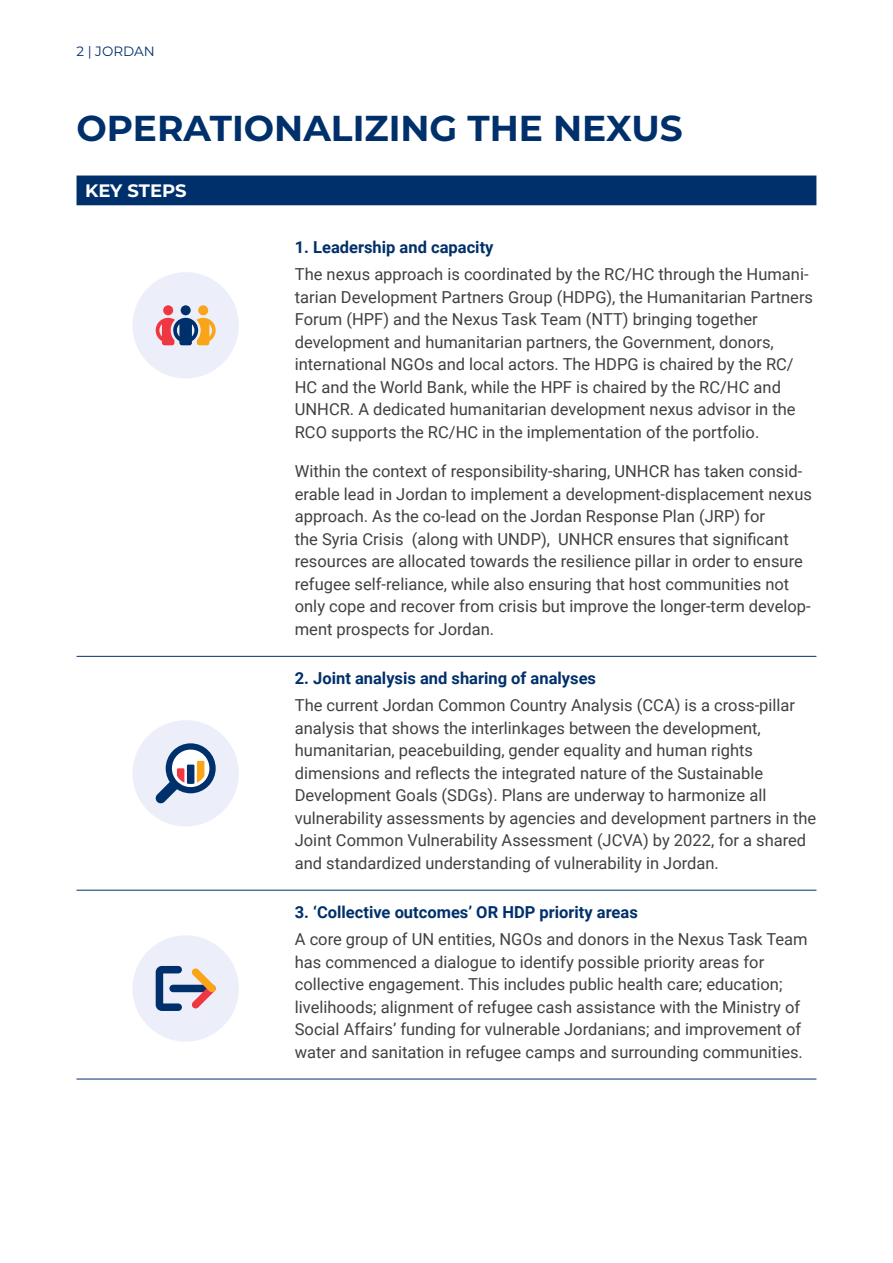
<style>
.page{position:relative;width:893px;height:1263px;background:#fff}
.page>*{position:absolute;margin:0;border:0;box-sizing:border-box;transform-origin:0 0}
.t1{font:700 36px "Montserrat";color:#00306b}
.t2{font:700 18px "Montserrat";color:#fff}
.t3{font:16.5px/22.5px "Roboto";color:#414042}
.t4{font:700 16.5px "Roboto";color:#00306b}
.t5{font:13.5px "Montserrat";color:#00306b}
</style>
<div class="page">
<div style="left:77px;top:176px;width:739px;height:29px;background:#00306b"></div>
<hr style="left:77px;top:656px;width:739px;height:1px;background:#00306b">
<hr style="left:77px;top:890px;width:739px;height:1px;background:#00306b">
<hr style="left:77px;top:1079px;width:739px;height:1px;background:#00306b">
<div style="left:133px;top:272px;width:106px;height:106px;background:#eceff9;border-radius:50%"></div>
<div style="left:163px;top:305px;width:10px;height:10px;background:#ef3742;border-radius:50%"></div>
<div style="left:198px;top:305px;width:10px;height:10px;background:#faa41a;border-radius:50%"></div>
<div style="left:181px;top:305px;width:10px;height:10px;background:#00306b;border-radius:50%"></div>
<svg style="left:156px;top:318px;width:60px;height:27px"></svg>
<div style="left:133px;top:720px;width:106px;height:106px;background:#eceff9;border-radius:50%"></div>
<svg style="left:166px;top:743px;width:50px;height:50px"></svg>
<svg style="left:155px;top:749px;width:54px;height:55px"></svg>
<div style="left:133px;top:935px;width:106px;height:106px;background:#eceff9;border-radius:50%"></div>
<svg style="left:156px;top:966px;width:60px;height:45px"></svg>
<p class="t5" style="left:77px;top:42px;width:80px">2 | JORDAN</p>
<h1 class="t1" style="left:77px;top:102px;width:608px">OPERATIONALIZING THE NEXUS</h1>
<p class="t2" style="left:85px;top:177px;width:103px">KEY STEPS</p>
<p class="t4" style="left:295px;top:236px;width:200px">1. Leadership and capacity</p>
<p class="t3" style="left:295px;top:262px;width:520px">The nexus approach is coordinated by the RC/HC through the Humani&shy;tarian Development Partners Group (HDPG), the Humanitarian Partners Forum (HPF) and the Nexus Task Team (NTT) bringing together development and humanitarian partners, the Government, donors, international NGOs and local actors. The HDPG is chaired by the RC/ HC and the World Bank, while the HPF is chaired by the RC/HC and UNHCR. A dedicated humanitarian development nexus advisor in the RCO supports the RC/HC in the implementation of the portfolio.</p>
<p class="t3" style="left:295px;top:459px;width:519px">Within the context of responsibility-sharing, UNHCR has taken consid&shy;erable lead in Jordan to implement a development-displacement nexus approach. As the co-lead on the Jordan Response Plan (JRP) for<br>the Syria Crisis (along with UNDP), UNHCR ensures that significant resources are allocated towards the resilience pillar in order to ensure refugee self-reliance, while also ensuring that host communities not only cope and recover from crisis but improve the longer-term develop&shy;ment prospects for Jordan.</p>
<p class="t4" style="left:295px;top:667px;width:303px">2. Joint analysis and sharing of analyses</p>
<p class="t3" style="left:295px;top:693px;width:523px">The current Jordan Common Country Analysis (CCA) is a cross-pillar analysis that shows the interlinkages between the development, humanitarian, peacebuilding, gender equality and human rights dimensions and reflects the integrated nature of the Sustainable Development Goals (SDGs). Plans are underway to harmonize all vulnerability assessments by agencies and development partners in the Joint Common Vulnerability Assessment (JCVA) by 2022, for a shared and standardized understanding of vulnerability in Jordan.</p>
<p class="t4" style="left:295px;top:901px;width:344px">3. ‘Collective outcomes’ OR HDP priority areas</p>
<p class="t3" style="left:295px;top:927px;width:514px">A core group of UN entities, NGOs and donors in the Nexus Task Team has commenced a dialogue to identify possible priority areas for collective engagement. This includes public health care; education; livelihoods; alignment of refugee cash assistance with the Ministry of Social Affairs’ funding for vulnerable Jordanians; and improvement of water and sanitation in refugee camps and surrounding communities.</p>
</div>
